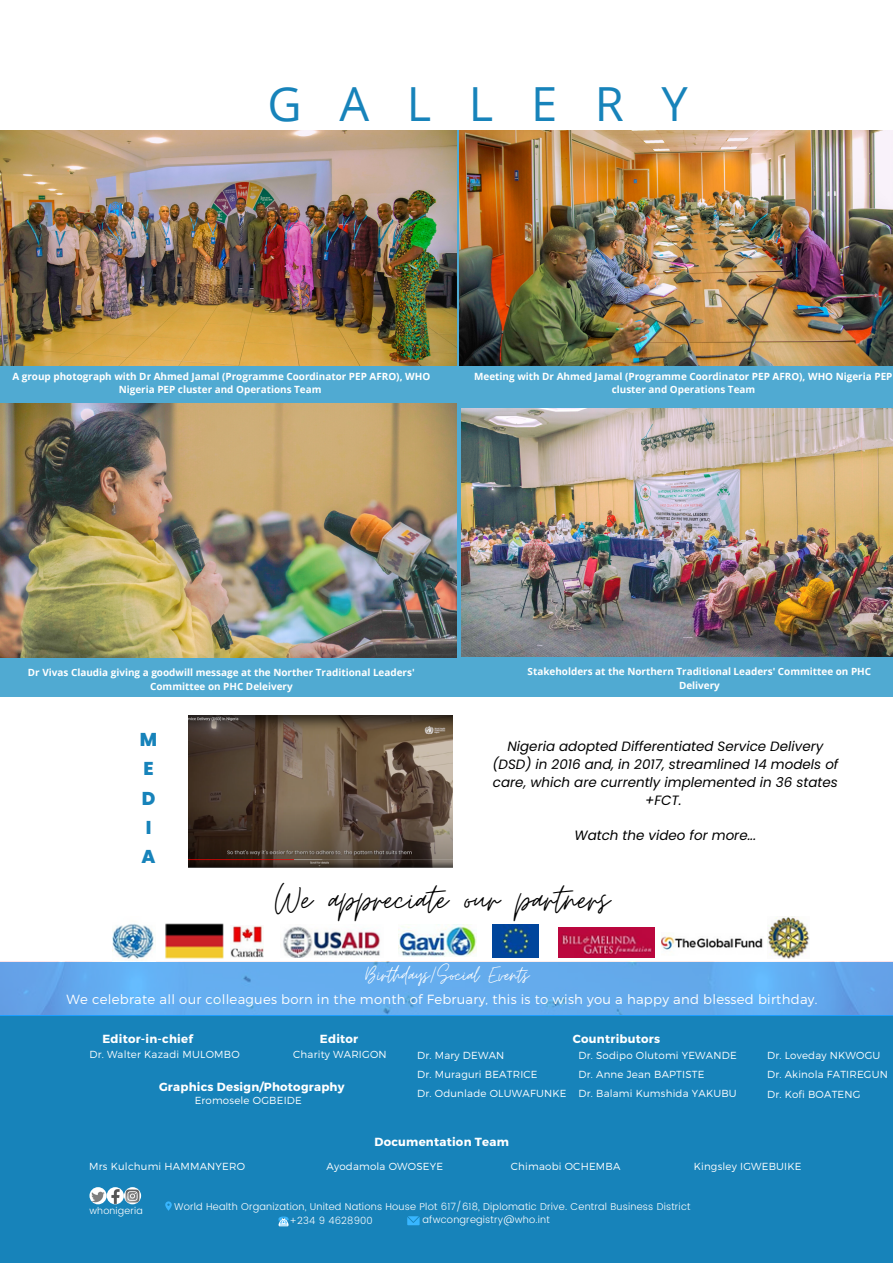
<style>
.page{position:relative;width:893px;height:1264px;background:#fff}
.page>*{position:absolute;margin:0;border:0;box-sizing:border-box;transform-origin:0 0}
.t1{font:47.1px "Open Sans";letter-spacing:.8em;color:#1783ba}
.t2{font:45px "Moon Time";color:#000}
.t3{font:25.5px "Moon Time";color:#fff}
.t4{font:800 18.6px/29.2px "Poppins";color:#1783ba}
.t5{font:italic 13.5px/18px "Poppins";color:#000;text-align:center}
.t6{font:300 13.2px "Montserrat";letter-spacing:.02em;color:#fff}
.t7{font:700 11.7px "Montserrat";letter-spacing:.02em;color:#fff}
.t8{font:300 10.2px/19px "Montserrat";letter-spacing:.02em;color:#fff}
.t9{font:700 9.9px/13.2px "Open Sans";color:#fff;text-align:center}
.t10{font:300 9.9px/13.8px "Poppins";letter-spacing:.02em;color:#fff}
.t11{font:300 9.6px "Poppins";letter-spacing:.02em;color:#fff}
</style>
<div class="page">
<img style="left:188px;top:716px;width:264px;height:151px">
<div style="left:0;top:130px;width:892px;height:566px;background:#50aad2"></div>
<div style="left:0;top:1006px;width:892px;height:256px;background:#1783ba"></div>
<img style="left:102px;top:1187px;width:23px;height:18px">
<svg style="left:89px;top:1187px;width:18px;height:17px"></svg>
<img style="left:89px;top:1190px;width:17px;height:13px">
<svg style="left:124px;top:1187px;width:17px;height:17px"></svg>
<img style="left:125px;top:1188px;width:16px;height:15px">
<svg style="left:165px;top:1201px;width:7px;height:9px"></svg>
<svg style="left:278px;top:1216px;width:10px;height:9px"></svg>
<svg style="left:407px;top:1216px;width:12px;height:9px"></svg>
<img style="left:0;top:962px;width:892px;height:52px">
<img style="left:0;top:130px;width:456px;height:235px">
<img style="left:165px;top:923px;width:58px;height:36px">
<img style="left:399px;top:924px;width:77px;height:32px">
<img style="left:230px;top:925px;width:34px;height:32px">
<img style="left:283px;top:926px;width:97px;height:31px">
<img style="left:492px;top:924px;width:46px;height:33px">
<img style="left:558px;top:927px;width:96px;height:30px">
<img style="left:112px;top:924px;width:43px;height:37px">
<img style="left:661px;top:933px;width:102px;height:17px">
<img style="left:767px;top:916px;width:42px;height:42px">
<img style="left:460px;top:130px;width:432px;height:235px">
<img style="left:0;top:403px;width:456px;height:254px">
<img style="left:461px;top:408px;width:431px;height:249px">
<h1 class="t1" style="left:267px;top:71px;width:422px">GALLERY</h1>
<p class="t9" style="left:12px;top:369px;width:419px">A group photograph with Dr Ahmed Jamal (Programme Coordinator PEP AFRO), WHO<br>Nigeria PEP cluster and Operations Team</p>
<p class="t9" style="left:474px;top:369px;width:419px">Meeting with Dr Ahmed Jamal (Programme Coordinator PEP AFRO), WHO Nigeria PEP cluster and Operations Team</p>
<p class="t9" style="left:28px;top:666px;width:388px">Dr Vivas Claudia giving a goodwill message at the Norther Traditional Leaders'<br>Committee on PHC Deleivery</p>
<p class="t9" style="left:527px;top:665px;width:345px">Stakeholders at the Northern Traditional Leaders' Committee on PHC<br>Delivery</p>
<h3 class="t4" style="left:140px;top:725px;width:19px">M<br>E<br>D<br>I<br>A</h3>
<h3 class="t5" style="left:492px;top:736px;width:347px">Nigeria adopted Differentiated Service Delivery (DSD) in 2016 and, in 2017, streamlined 14 models of care, which are currently implemented in 36 states +FCT.</h3>
<h3 class="t5" style="left:574px;top:826px;width:183px">Watch the video for more...</h3>
<h2 class="t2" style="left:275px;top:871px;width:336px">We appreciate our partners</h2>
<h3 class="t3" style="left:365px;top:959px;width:165px">Birthdays/Social Events</h3>
<h3 class="t6" style="left:66px;top:991px;width:752px">We celebrate all our colleagues born in the month of February, this is to wish you a happy and blessed birthday.</h3>
<p class="t7" style="left:102px;top:1031px;width:92px">Editor-in-chief</p>
<p class="t8" style="left:89px;top:1044px;width:152px">Dr. Walter Kazadi MULOMBO</p>
<p class="t7" style="left:320px;top:1031px;width:40px">Editor</p>
<p class="t8" style="left:293px;top:1044px;width:95px">Charity WARIGON</p>
<p class="t7" style="left:159px;top:1079px;width:187px">Graphics Design/Photography</p>
<p class="t8" style="left:195px;top:1090px;width:109px">Eromosele OGBEIDE</p>
<p class="t8" style="left:417px;top:1045px;width:89px">Dr. Mary DEWAN</p>
<p class="t7" style="left:573px;top:1031px;width:89px">Countributors</p>
<p class="t8" style="left:578px;top:1045px;width:160px">Dr. Sodipo Olutomi YEWANDE</p>
<p class="t8" style="left:767px;top:1045px;width:115px">Dr. Loveday NKWOGU</p>
<p class="t8" style="left:417px;top:1064px;width:122px">Dr. Muraguri BEATRICE</p>
<p class="t8" style="left:578px;top:1064px;width:127px">Dr. Anne Jean BAPTISTE</p>
<p class="t8" style="left:767px;top:1064px;width:122px">Dr. Akinola FATIREGUN<br>Dr. Kofi BOATENG</p>
<p class="t8" style="left:417px;top:1083px;width:151px">Dr. Odunlade OLUWAFUNKE</p>
<p class="t8" style="left:578px;top:1083px;width:160px">Dr. Balami Kumshida YAKUBU</p>
<p class="t7" style="left:374px;top:1134px;width:136px">Documentation Team</p>
<p class="t8" style="left:326px;top:1156px;width:118px">Ayodamola OWOSEYE</p>
<p class="t8" style="left:511px;top:1156px;width:111px">Chimaobi OCHEMBA</p>
<p class="t8" style="left:89px;top:1156px;width:157px">Mrs Kulchumi HAMMANYERO</p>
<p class="t8" style="left:693px;top:1156px;width:109px">Kingsley IGWEBUIKE</p>
<p class="t11" style="left:89px;top:1204px;width:55px">whonigeria</p>
<p class="t10" style="left:289px;top:1199px;width:402px;text-indent:-115px">World Health Organization, United Nations House Plot 617/618, Diplomatic Drive. Central Business District +234 9 4628900</p>
<p class="t10" style="left:422px;top:1212px;width:129px">afwcongregistry@who.int</p>
</div>
